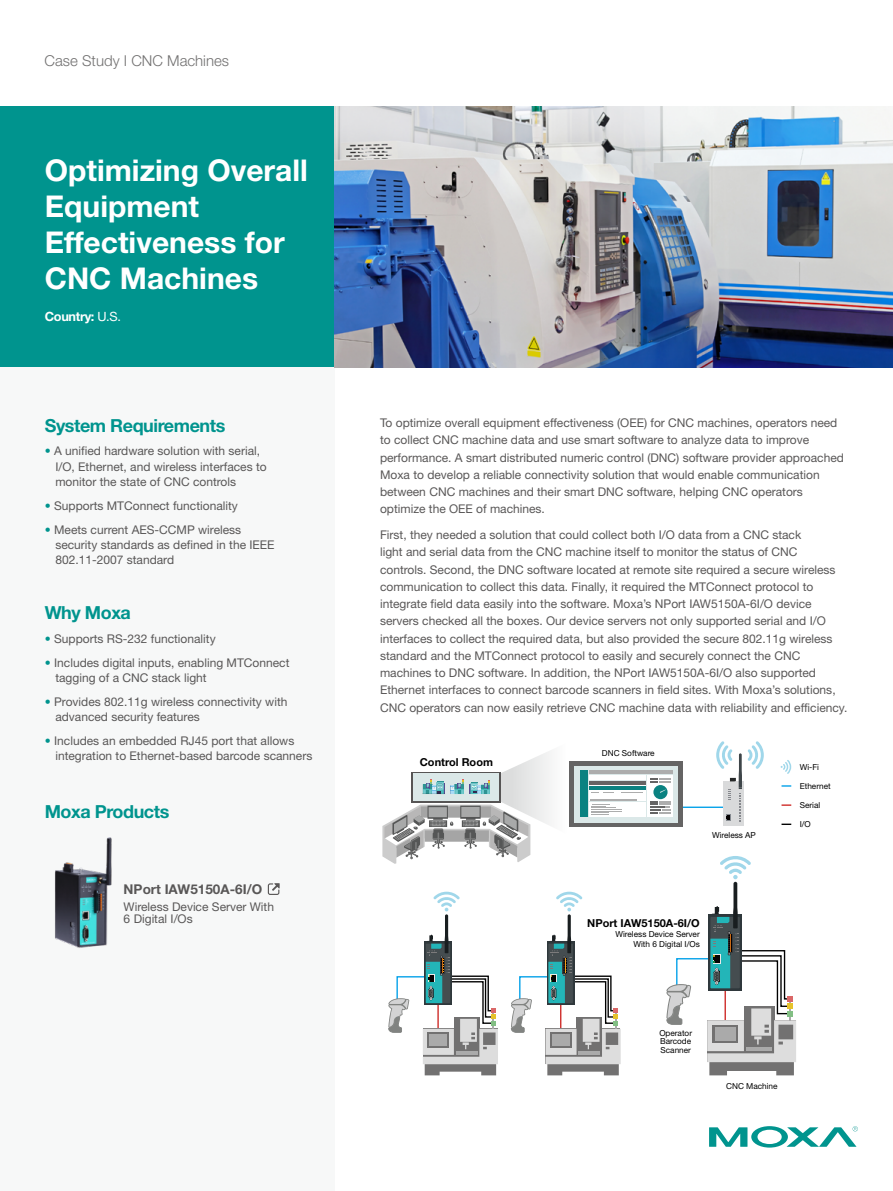
<style>
.page{position:relative;width:893px;height:1191px;background:#fff}
.page>*{position:absolute;margin:0;border:0;box-sizing:border-box;transform-origin:0 0}
.t1{font:700 30px/36px "Helvetica Neue LT Std";color:#fff}
.t2{font:700 18px "Helvetica Neue LT Std";letter-spacing:-.025em;color:#00948e}
.t3{font:300 15px "Helvetica Neue LT Std";color:#727171}
.t4{font:700 13.5px "Helvetica Neue LT Std";color:#595757}
.t5{font:700 12.75px "Helvetica Neue LT Std";letter-spacing:-.025em;color:#fff}
.t6{font:12px/17.2px "Helvetica Neue";color:#595757}
.t7{font:700 10.95px "Helvetica Neue LT Std";color:#000}
.t8{font:8.25px/8.7px "Helvetica Neue LT Std";color:#000;text-align:right}
.s1{font-weight:400}
.s2{color:#00948e}
</style>
<div class="page">
<div style="left:0;top:106px;width:334px;height:262px;background:#00948e"></div>
<div style="left:0;top:368px;width:334px;height:823px;background:#f7f8f8"></div>
<svg style="left:709px;top:1126px;width:149px;height:21px"></svg>
<hr style="left:670px;top:806px;width:61px;height:2px;background:#00a0e9">
<div style="left:570px;top:761px;width:113px;height:66px;background:#656464"></div>
<svg style="left:576px;top:766px;width:102px;height:56px;fill:#dbe8e8"></svg>
<div style="left:647px;top:775px;width:26px;height:41px;background:#fff"></div>
<div style="left:580px;top:770px;width:7px;height:46px;background:#0a8281"></div>
<hr style="left:589px;top:770px;width:84px;height:3px;background:#adadad">
<div style="left:589px;top:802px;width:56px;height:14px;background:#fff"></div>
<div style="left:589px;top:784px;width:56px;height:17px;background:#fff"></div>
<div style="left:589px;top:775px;width:56px;height:5px;background:#fff"></div>
<hr style="left:589px;top:781px;width:56px;height:4px;background:#656464">
<svg style="left:589px;top:786px;width:13px;height:3px"></svg>
<svg style="left:602px;top:786px;width:16px;height:3px"></svg>
<svg style="left:618px;top:786px;width:27px;height:3px"></svg>
<div style="left:653px;top:785px;width:15px;height:14px;background:#0a8281;border-radius:50%"></div>
<svg style="left:660px;top:789px;width:6px;height:4px"></svg>
<svg style="left:592px;top:792px;width:22px;height:1px"></svg>
<svg style="left:621px;top:792px;width:21px;height:1px"></svg>
<hr style="left:592px;top:809px;width:30px;height:1px;background:#adadad">
<svg style="left:592px;top:804px;width:24px;height:11px"></svg>
<hr style="left:592px;top:811px;width:30px;height:1px;background:#adadad">
<svg style="left:650px;top:778px;width:20px;height:5px"></svg>
<svg style="left:650px;top:801px;width:20px;height:12px"></svg>
<hr style="left:590px;top:799px;width:46px;height:1px;background:#adadad">
<svg style="left:382px;top:751px;width:194px;height:113px"></svg>
<div style="left:723px;top:781px;width:21px;height:45px;background:#d9dadb"></div>
<svg style="left:716px;top:741px;width:26px;height:81px"></svg>
<svg style="left:748px;top:741px;width:16px;height:28px"></svg>
<svg style="left:666px;top:856px;width:130px;height:219px"></svg>
<svg style="left:388px;top:891px;width:110px;height:184px"></svg>
<svg style="left:511px;top:891px;width:110px;height:184px"></svg>
<svg style="left:781px;top:804px;width:10px;height:2px"></svg>
<svg style="left:781px;top:823px;width:10px;height:2px"></svg>
<svg style="left:781px;top:760px;width:10px;height:14px"></svg>
<img style="left:55px;top:837px;width:57px;height:111px">
<img style="left:335px;top:106px;width:558px;height:262px">
<svg style="left:268px;top:883px;width:12px;height:12px"></svg>
<p class="t3" style="left:45px;top:52px;width:186px">Case Study I CNC Machines</p>
<h1 class="t1" style="left:45px;top:152px;width:265px">Optimizing Overall<br>Equipment<br>Effectiveness for<br>CNC Machines</h1>
<p class="t5" style="left:45px;top:309px;width:78px">Country: <span class="s1">U.S.</span></p>
<h2 class="t2" style="left:45px;top:414px;width:182px">System Requirements</h2>
<p class="t6" style="left:55px;top:443px;width:213px;line-height:15.3px;text-indent:-11px"><span class="s2">•</span> A unified hardware solution with serial,<br>I/O, Ethernet, and wireless interfaces to monitor the state of CNC controls</p>
<p class="t6" style="left:45px;top:497px;width:195px"><span class="s2">•</span> Supports MTConnect functionality</p>
<p class="t6" style="left:55px;top:521px;width:221px;line-height:15.3px;text-indent:-11px"><span class="s2">•</span> Meets current AES-CCMP wireless security standards as defined in the IEEE<br>802.11-2007 standard</p>
<h2 class="t2" style="left:45px;top:601px;width:88px">Why Moxa</h2>
<p class="t6" style="left:45px;top:629px;width:172px"><span class="s2">•</span> Supports RS-232 functionality</p>
<p class="t6" style="left:55px;top:654px;width:236px;line-height:15.3px;text-indent:-11px"><span class="s2">•</span> Includes digital inputs, enabling MTConnect tagging of a CNC stack light</p>
<p class="t6" style="left:55px;top:693px;width:234px;line-height:15.3px;text-indent:-11px"><span class="s2">•</span> Provides 802.11g wireless connectivity with advanced security features</p>
<p class="t6" style="left:55px;top:732px;width:258px;line-height:15.3px;text-indent:-11px"><span class="s2">•</span> Includes an embedded RJ45 port that allows integration to Ethernet-based barcode scanners</p>
<h2 class="t2" style="left:45px;top:801px;width:126px">Moxa Products</h2>
<p class="t4" style="left:124px;top:881px;width:140px">NPort IAW5150A-6I/O</p>
<p class="t6" style="left:124px;top:901px;width:152px;line-height:12px">Wireless Device Server With<br>6 Digital I/Os</p>
<p class="t6" style="left:380px;top:414px;width:465px">To optimize overall equipment effectiveness (OEE) for CNC machines, operators need to collect CNC machine data and use smart software to analyze data to improve performance. A smart distributed numeric control (DNC) software provider approached Moxa to develop a reliable connectivity solution that would enable communication between CNC machines and their smart DNC software, helping CNC operators optimize the OEE of machines.</p>
<p class="t6" style="left:380px;top:526px;width:469px">First, they needed a solution that could collect both I/O data from a CNC stack<br>light and serial data from the CNC machine itself to monitor the status of CNC<br>controls. Second, the DNC software located at remote site required a secure wireless communication to collect this data. Finally, it required the MTConnect protocol to integrate field data easily into the software. Moxa’s NPort IAW5150A-6I/O device servers checked all the boxes. Our device servers not only supported serial and I/O interfaces to collect the required data, but also provided the secure 802.11g wireless standard and the MTConnect protocol to easily and securely connect the CNC machines to DNC software. In addition, the NPort IAW5150A-6I/O also supported Ethernet interfaces to connect barcode scanners in field sites. With Moxa’s solutions, CNC operators can now easily retrieve CNC machine data with reliability and efficiency.</p>
<p class="t7" style="left:420px;top:755px;width:75px">Control Room</p>
<p class="t8" style="left:602px;top:748px;width:54px">DNC Software</p>
<p class="t8" style="left:712px;top:830px;width:45px">Wireless AP</p>
<p class="t8" style="left:800px;top:762px;width:21px">Wi-Fi</p>
<p class="t8" style="left:800px;top:781px;width:33px">Ethernet</p>
<p class="t8" style="left:800px;top:800px;width:22px">Serial</p>
<p class="t8" style="left:800px;top:819px;width:13px">I/O</p>
<p class="t7" style="left:587px;top:916px;width:114px">NPort IAW5150A-6I/O</p>
<p class="t8" style="left:615px;top:929px;width:86px;line-height:9.9px">Wireless Device Server<br>With 6 Digital I/Os</p>
<p class="t8" style="left:659px;top:1028px;width:34px;text-align:justify">Operator Barcode Scanner</p>
<p class="t8" style="left:726px;top:1081px;width:53px">CNC Machine</p>
</div>
